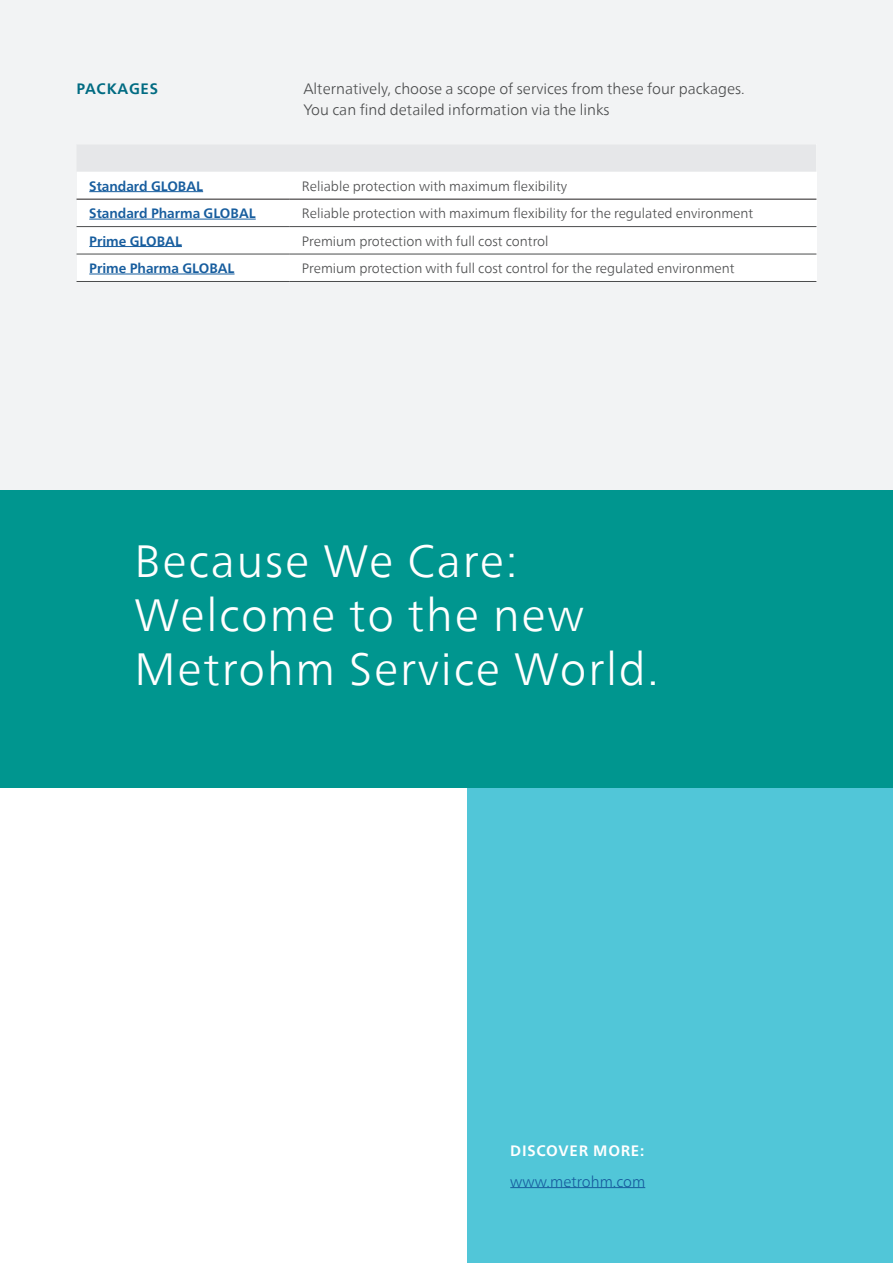
<style>
.page{position:relative;width:893px;height:1263px;background:#fff}
.page>*{position:absolute;margin:0;border:0;box-sizing:border-box;transform-origin:0 0}
.Head_30_36_50pt_light{font:300 45px/54px "Neue Frutiger World";letter-spacing:.04em;color:#fff}
.Copy_10_14pt_light{font:300 15px "Neue Frutiger World";color:#4b4c4d}
.Copy_10_14pt_light-2{font:300 15px "Neue Frutiger World";color:#175d9e}
.Overline_10_20_50_bold_neg{font:700 15px "Neue Frutiger World";letter-spacing:.05em;color:#fff}
._10_14_50pt_bold_upper{font:700 15px "Neue Frutiger World";letter-spacing:.05em;color:#016b82}
.Table_9_12pt_light{font:300 13.5px "Neue Frutiger World";color:#4b4c4d}
.Table_9_12pt_light-2{font:700 13.5px "Neue Frutiger World";color:#175d9e}
</style>
<div class="page">
<div style="left:468px;top:787px;width:425px;height:476px;background:#51c6d8"></div>
<div style="left:0;top:472px;width:893px;height:315px;background:#00968f"></div>
<hr style="left:510px;top:1187px;width:135px;height:1px;background:#175d9e">
<div style="left:0;top:0;width:893px;height:489px;background:#f2f3f4"></div>
<div style="left:77px;top:144px;width:739px;height:138px;background:#fff"></div>
<div style="left:77px;top:144px;width:739px;height:28px;background:#e6e7e9"></div>
<hr style="left:77px;top:199px;width:212px;height:1px;background:#231f20">
<hr style="left:289px;top:199px;width:527px;height:1px;background:#231f20">
<hr style="left:77px;top:226px;width:212px;height:1px;background:#4b4c4d">
<hr style="left:77px;top:254px;width:212px;height:1px;background:#4b4c4d">
<hr style="left:77px;top:281px;width:212px;height:1px;background:#4b4c4d">
<hr style="left:289px;top:226px;width:527px;height:1px;background:#4b4c4d">
<hr style="left:289px;top:254px;width:527px;height:1px;background:#4b4c4d">
<hr style="left:289px;top:281px;width:527px;height:1px;background:#4b4c4d">
<hr style="left:89px;top:191px;width:114px;height:1px;background:#175d9e">
<hr style="left:89px;top:219px;width:167px;height:1px;background:#175d9e">
<hr style="left:89px;top:246px;width:93px;height:1px;background:#175d9e">
<hr style="left:89px;top:274px;width:146px;height:1px;background:#175d9e">
<p class="_10_14_50pt_bold_upper" style="left:77px;top:76px;width:83px">PACKAGES</p>
<p class="Copy_10_14pt_light" style="left:303px;top:77px;width:443px">Alternatively, choose a scope of services from these four packages.</p>
<p class="Copy_10_14pt_light" style="left:303px;top:98px;width:308px">You can find detailed information via the links</p>
<p class="Table_9_12pt_light-2" style="left:89px;top:174px;width:115px">Standard GLOBAL</p>
<p class="Table_9_12pt_light" style="left:302px;top:175px;width:267px">Reliable protection with maximum flexibility</p>
<p class="Table_9_12pt_light-2" style="left:89px;top:201px;width:168px">Standard Pharma GLOBAL</p>
<p class="Table_9_12pt_light" style="left:302px;top:203px;width:453px">Reliable protection with maximum flexibility for the regulated environment</p>
<p class="Table_9_12pt_light-2" style="left:89px;top:229px;width:94px">Prime GLOBAL</p>
<p class="Table_9_12pt_light" style="left:302px;top:230px;width:248px">Premium protection with full cost control</p>
<p class="Table_9_12pt_light-2" style="left:89px;top:256px;width:147px">Prime Pharma GLOBAL</p>
<p class="Table_9_12pt_light" style="left:302px;top:258px;width:434px">Premium protection with full cost control for the regulated environment</p>
<p class="Head_30_36_50pt_light" style="left:135px;top:535px;width:525px">Because We Care:<br>Welcome to the new<br>Metrohm Service World.</p>
<p class="Overline_10_20_50_bold_neg" style="left:510px;top:1138px;width:136px">DISCOVER MORE:</p>
<p class="Copy_10_14pt_light-2" style="left:510px;top:1169px;width:136px">www.metrohm.com</p>
</div>
